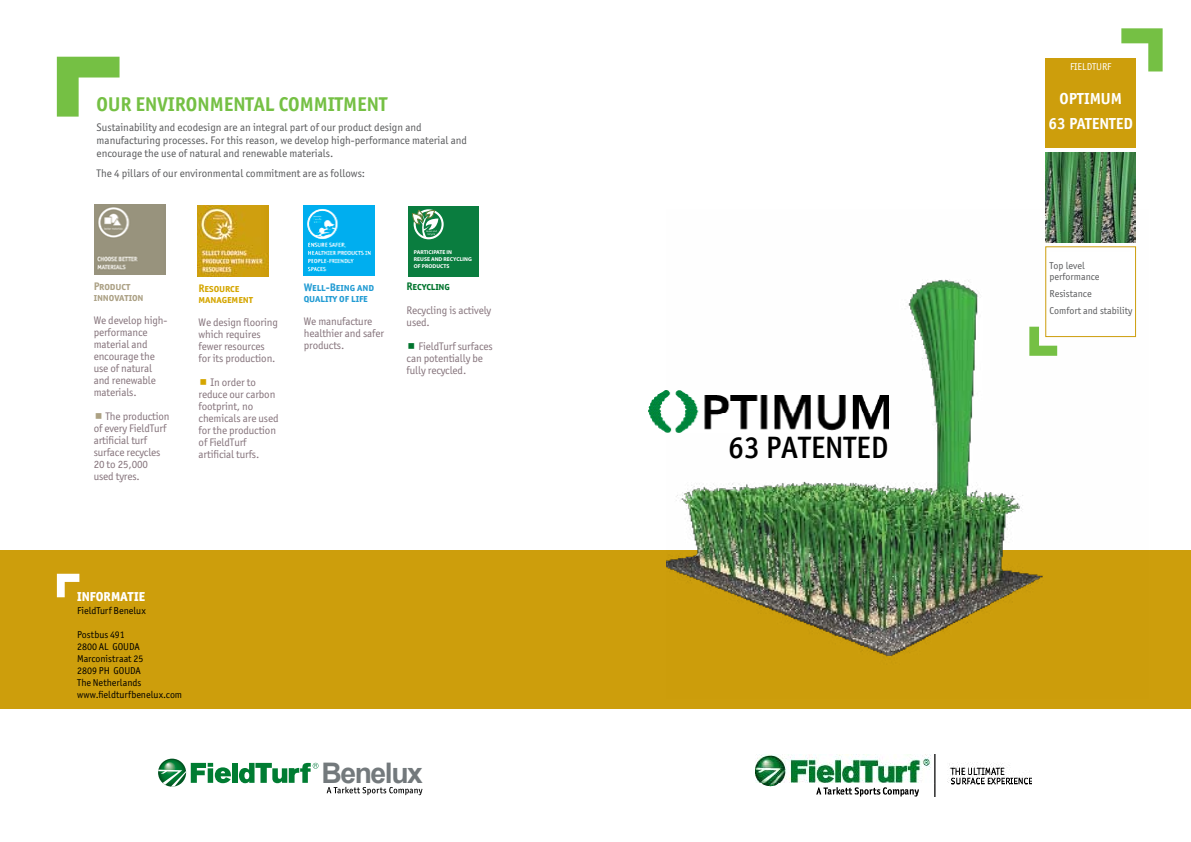
<style>
.page{position:relative;width:1191px;height:842px;background:#fff}
.page>*{position:absolute;margin:0;border:0;box-sizing:border-box;transform-origin:0 0}
.t1{font:500 31px "Officina Sans ITC Pro";color:#000}
.t2{font:700 28.3px "Arial";letter-spacing:-.05em;color:#73797c}
.t3{font:700 20px "Officina Sans ITC Pro";color:#75c044}
.t4{font:700 16px/25px "Officina Sans ITC Pro";color:#fff}
.t5{font:800 13px "Officina Sans ITC Pro";color:#fff}
.t6{font:11px/12px "Officina Sans ITC Pro";letter-spacing:-.01em;color:#84727a}
.t7{font:11px/13px "Officina Sans ITC Pro";color:#58595b}
.t8{font:700 11px/11px "Officina Sans ITC Pro";letter-spacing:-.01em;color:#219bd3}
.t9{font:700 11px/11px "Officina Sans ITC Pro";letter-spacing:-.01em;color:#d5a600}
.t10{font:700 11px/11px "Officina Sans ITC Pro";letter-spacing:-.01em;color:#aca185}
.t11{font:700 11px "Officina Sans ITC Pro";letter-spacing:-.01em;color:#00742d}
.t12{font:10px/12px "Officina Sans ITC Pro";color:#000}
.t13{font:10px/11px "Officina Sans ITC Pro";color:#58595b}
.t14{font:10px "Officina Sans ITC Pro";color:#fff}
.t15{font:700 5.6px/6.7px "Myriad Pro";color:#fff}
</style>
<div class="page">
<svg style="left:57px;top:57px;width:62px;height:60px"></svg>
<img style="left:95px;top:204px;width:71px;height:71px">
<img style="left:303px;top:205px;width:71px;height:71px">
<img style="left:198px;top:206px;width:71px;height:70px">
<div style="left:408px;top:206px;width:71px;height:70px;background:#0a7d3f"></div>
<div style="left:413px;top:209px;width:30px;height:30px;border:2px solid #fff;border-radius:50%"></div>
<svg style="left:412px;top:209px;width:26px;height:29px"></svg>
<div style="left:0;top:550px;width:1191px;height:159px;background:#cd9e0c"></div>
<img style="left:666px;top:242px;width:471px;height:415px">
<svg style="left:1121px;top:28px;width:41px;height:43px"></svg>
<svg style="left:1029px;top:327px;width:28px;height:29px"></svg>
<div style="left:1050px;top:252px;width:79px;height:82px;background:#fff"></div>
<div style="left:1045px;top:58px;width:91px;height:90px;background:#cd9e0c"></div>
<img style="left:1045px;top:152px;width:90px;height:90px">
<div style="left:1045px;top:246px;width:91px;height:91px;border:1px solid #cd9e0c"></div>
<img style="left:648px;top:390px;width:240px;height:43px">
<img style="left:755px;top:754px;width:276px;height:42px">
<svg style="left:57px;top:574px;width:22px;height:23px"></svg>
<div style="left:232px;top:763px;width:6px;height:20px;background:#007c32"></div>
<svg style="left:158px;top:759px;width:28px;height:28px"></svg>
<svg style="left:158px;top:763px;width:73px;height:24px"></svg>
<svg style="left:327px;top:787px;width:95px;height:8px"></svg>
<svg style="left:239px;top:763px;width:79px;height:20px"></svg>
<h3 class="t3" style="left:97px;top:92px;width:51px">Our environmental</h3>
<h3 class="t3" style="left:279px;top:92px;width:12px">commitment</h3>
<p class="t7" style="left:97px;top:121px;width:372px">Sustainability and ecodesign are an integral part of our product design and manufacturing processes. For this reason, we develop high-performance material and encourage the use of natural and renewable materials.</p>
<p class="t7" style="left:97px;top:167px;width:270px">The 4 pillars of our environmental commitment are as follows:</p>
<p class="t10" style="left:94px;top:281px;width:51px">Product innovation</p>
<p class="t6" style="left:94px;top:314px;width:75px">We develop high&shy;performance material and encourage the use of natural and renewable materials.</p>
<p class="t6" style="left:94px;top:410px;width:77px;text-indent:12px">The production of every FieldTurf artificial turf surface recycles<br>20 to 25,000 used tyres.</p>
<p class="t9" style="left:199px;top:282px;width:56px">Resource management</p>
<p class="t6" style="left:199px;top:316px;width:81px">We design flooring which requires fewer resources for its production.</p>
<p class="t6" style="left:199px;top:376px;width:81px;text-indent:12px">In order to reduce our carbon footprint, no chemicals are used for the production of FieldTurf artificial turfs.</p>
<p class="t8" style="left:304px;top:282px;width:72px">Well-Being and quality of life</p>
<p class="t6" style="left:304px;top:315px;width:82px">We manufacture healthier and safer products.</p>
<p class="t15" style="left:414px;top:249px;width:59px">PARTICIPATE IN<br>REUSE AND RECYCLING<br>OF PRODUCTS</p>
<p class="t11" style="left:406px;top:279px;width:45px">Recycling</p>
<p class="t6" style="left:406px;top:304px;width:86px">Recycling is actively used.</p>
<p class="t6" style="left:406px;top:340px;width:87px;text-indent:12px">FieldTurf surfaces can potentially be fully recycled.</p>
<p class="t5" style="left:77px;top:588px;width:69px">INFORMATIE</p>
<p class="t12" style="left:77px;top:604px;width:70px">FieldTurf Benelux</p>
<p class="t12" style="left:77px;top:628px;width:107px">Postbus 491<br>2800 AL GOUDA<br>Marconistraat 25<br>2809 PH GOUDA<br>The Netherlands www.fieldturfbenelux.com</p>
<h2 class="t2" style="left:321px;top:754px;width:103px">Benelux</h2>
<h1 class="t1" style="left:728px;top:429px;width:162px">63 PATENTED</h1>
<p class="t14" style="left:1070px;top:61px;width:38px">FieldTurf</p>
<h3 class="t4" style="left:1048px;top:85px;width:86px;text-indent:11px">Optimum<br>63 PATENTED</h3>
<p class="t13" style="left:1049px;top:260px;width:51px">Top level performance</p>
<p class="t13" style="left:1049px;top:285px;width:84px;line-height:16.7px">Resistance<br>Comfort and stability</p>
</div>
